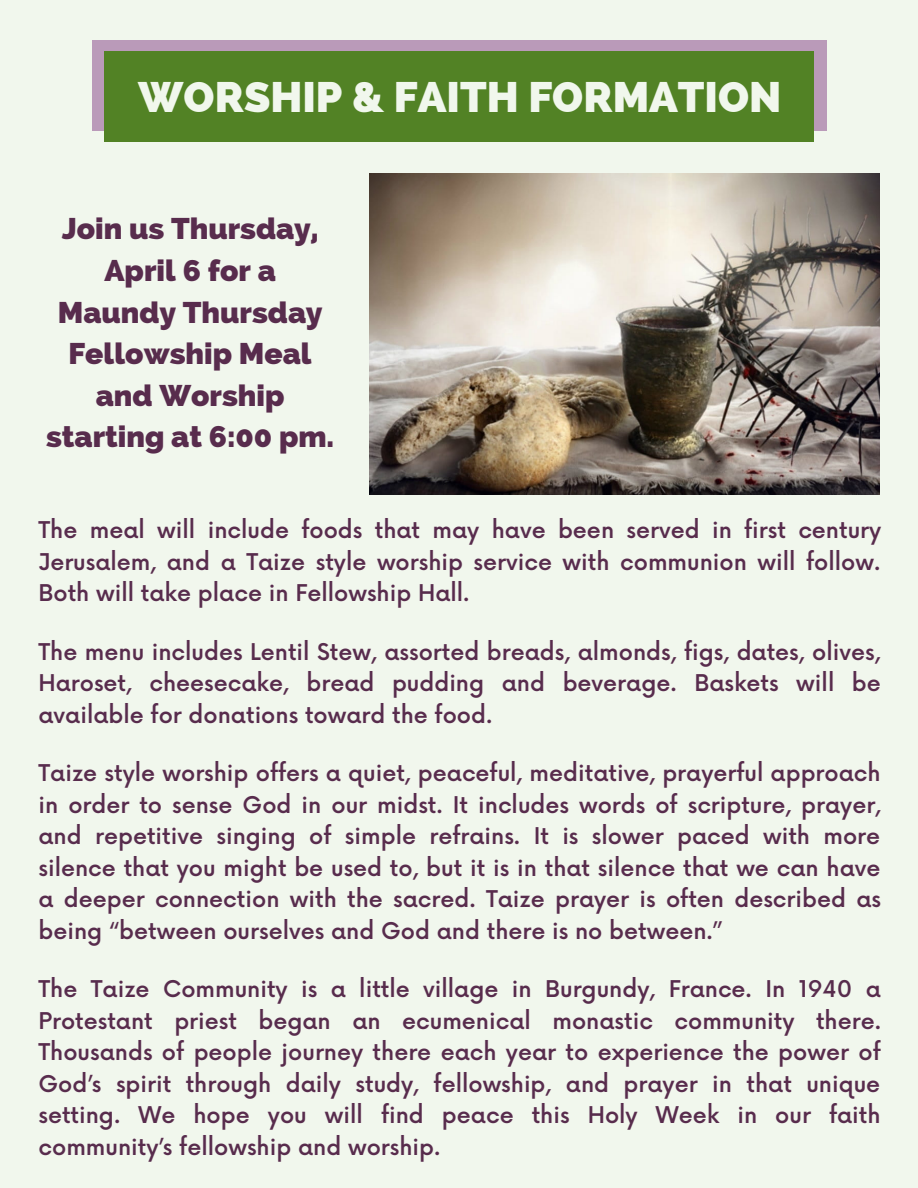
<style>
.page{position:relative;width:918px;height:1188px;background:#f1f7ed}
.page>*{position:absolute;margin:0;border:0;box-sizing:border-box;transform-origin:0 0}
.t1{font:800 42.75px "Raleway";color:#f1f7ed}
.t2{font:800 30px/41.7px "Raleway";color:#582c4d;text-align:center}
.t3{font:500 22.5px/31.5px "Now";color:#582c4d;text-align:justify}
</style>
<div class="page">
<div style="left:92px;top:41px;width:734px;height:90px;background:#ba9ab9"></div>
<div style="left:105px;top:52px;width:708px;height:90px;background:#528225"></div>
<img style="left:369px;top:174px;width:511px;height:320px">
<h1 class="t1" style="left:138px;top:72px;width:645px">WORSHIP &amp; FAITH FORMATION</h1>
<h2 class="t2" style="left:46px;top:208px;width:290px">Join us Thursday,<br>April 6 for a<br>Maundy Thursday<br>Fellowship Meal and Worship starting at 6:00 pm.</h2>
<p class="t3" style="left:39px;top:516px;width:844px">The meal will include foods that may have been served in first century Jerusalem, and a Taize style worship service with communion will follow.<br>Both will take place in Fellowship Hall.</p>
<p class="t3" style="left:39px;top:637px;width:844px">The menu includes Lentil Stew, assorted breads, almonds, figs, dates, olives, Haroset, cheesecake, bread pudding and beverage. Baskets will be available for donations toward the food.</p>
<p class="t3" style="left:39px;top:759px;width:844px">Taize style worship offers a quiet, peaceful, meditative, prayerful approach in order to sense God in our midst. It includes words of scripture, prayer, and repetitive singing of simple refrains. It is slower paced with more silence that you might be used to, but it is in that silence that we can have a deeper connection with the sacred. Taize prayer is often described as being “between ourselves and God and there is no between.”</p>
<p class="t3" style="left:39px;top:975px;width:844px">The Taize Community is a little village in Burgundy, France. In 1940 a Protestant priest began an ecumenical monastic community there.<br>Thousands of people journey there each year to experience the power of God’s spirit through daily study, fellowship, and prayer in that unique setting. We hope you will find peace this Holy Week in our faith community’s fellowship and worship.</p>
</div>
